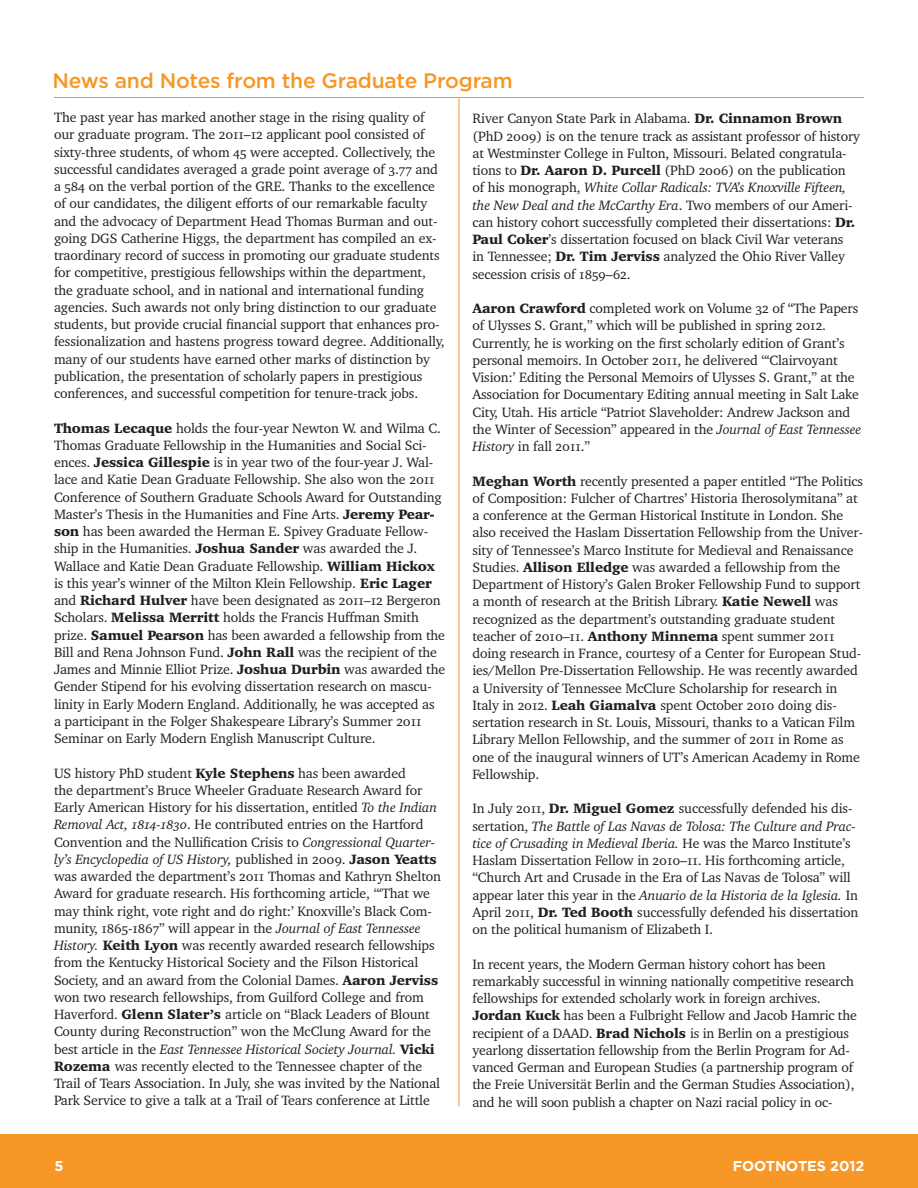
<style>
.page{position:relative;width:918px;height:1188px;background:#fff}
.page>*{position:absolute;margin:0;border:0;box-sizing:border-box;transform-origin:0 0}
.Heading_1{font:500 21px "Gotham";letter-spacing:-.01em;color:#f79727}
.t1{font:700 14.25px "Gotham";color:#fff}
.Body__no_indent{font:13.8px/17.2px "Charter OSFBT";letter-spacing:-.01em;color:#231f20}
.s1{font-weight:900}
.s2{font-style:italic}
</style>
<div class="page">
<hr style="left:54px;top:97px;width:810px;height:1px;background:#f79727">
<hr style="left:459px;top:98px;width:1px;height:1008px;background:#f79727">
<div style="left:0;top:1134px;width:918px;height:54px;background:#f79727"></div>
<p class="Heading_1" style="left:52px;top:67px;width:462px">News and Notes from the Graduate Program</p>
<p class="Body__no_indent" style="left:54px;top:109px;width:392px">The past year has marked another stage in the rising quality of our graduate program. The 2011–12 applicant pool consisted of sixty-three students, of whom 45 were accepted. Collectively, the successful candidates averaged a grade point average of 3.77 and a 584 on the verbal portion of the GRE. Thanks to the excellence of our candidates, the diligent efforts of our remarkable faculty and the advocacy of Department Head Thomas Burman and out&shy;going DGS Catherine Higgs, the department has compiled an ex&shy;traordinary record of success in promoting our graduate students for competitive, prestigious fellowships within the department, the graduate school, and in national and international funding agencies. Such awards not only bring distinction to our graduate students, but provide crucial financial support that enhances pro&shy;fessionalization and hastens progress toward degree. Additionally, many of our students have earned other marks of distinction by publication, the presentation of scholarly papers in prestigious conferences, and successful competition for tenure-track jobs.</p>
<p class="Body__no_indent" style="left:54px;top:419px;width:393px"><span class="s1">Thomas Lecaque</span> holds the four-year Newton W. and Wilma C.<br>Thomas Graduate Fellowship in the Humanities and Social Sci&shy;ences. <span class="s1">Jessica Gillespie</span> is in year two of the four-year J. Wal&shy;lace and Katie Dean Graduate Fellowship. She also won the 2011<br>Conference of Southern Graduate Schools Award for Outstanding Master’s Thesis in the Humanities and Fine Arts. <span class="s1">Jeremy Pear&shy;son</span> has been awarded the Herman E. Spivey Graduate Fellow&shy;ship in the Humanities. <span class="s1">Joshua Sander</span> was awarded the J.<br>Wallace and Katie Dean Graduate Fellowship. <span class="s1">William Hickox </span>is this year’s winner of the Milton Klein Fellowship. <span class="s1">Eric Lager </span>and <span class="s1">Richard Hulver</span> have been designated as 2011–12 Bergeron Scholars. <span class="s1">Melissa Merritt</span> holds the Francis Huffman Smith prize. <span class="s1">Samuel Pearson</span> has been awarded a fellowship from the Bill and Rena Johnson Fund. <span class="s1">John Rall</span> was the recipient of the James and Minnie Elliot Prize. <span class="s1">Joshua Durbin</span> was awarded the Gender Stipend for his evolving dissertation research on mascu&shy;linity in Early Modern England. Additionally, he was accepted as<br>a participant in the Folger Shakespeare Library’s Summer 2011<br>Seminar on Early Modern English Manuscript Culture.</p>
<p class="Body__no_indent" style="left:54px;top:764px;width:389px">US history PhD student <span class="s1">Kyle Stephens</span> has been awarded<br>the department’s Bruce Wheeler Graduate Research Award for Early American History for his dissertation, entitled <span class="s2">To the Indian Removal Act, 1814-1830</span>. He contributed entries on the Hartford Convention and the Nullification Crisis to <span class="s2">Congressional Quarter&shy;ly’s Encyclopedia of US History,</span> published in 2009. <span class="s1">Jason Yeatts </span>was awarded the department’s 2011 Thomas and Kathryn Shelton Award for graduate research. His forthcoming article, “‘That we may think right, vote right and do right:’ Knoxville’s Black Com&shy;munity, 1865-1867” will appear in the <span class="s2">Journal of East Tennessee History.</span> <span class="s1">Keith Lyon</span> was recently awarded research fellowships from the Kentucky Historical Society and the Filson Historical Society, and an award from the Colonial Dames. <span class="s1">Aaron Jerviss </span>won two research fellowships, from Guilford College and from Haverford. <span class="s1">Glenn Slater’s</span> article on “Black Leaders of Blount County during Reconstruction” won the McClung Award for the best article in the <span class="s2">East Tennessee Historical Society Journal.</span> <span class="s1">Vicki Rozema</span> was recently elected to the Tennessee chapter of the Trail of Tears Association. In July, she was invited by the National Park Service to give a talk at a Trail of Tears conference at Little</p>
<p class="Body__no_indent" style="left:472px;top:110px;width:389px">River Canyon State Park in Alabama. <span class="s1">Dr. Cinnamon Brown </span>(PhD 2009) is on the tenure track as assistant professor of history at Westminster College in Fulton, Missouri. Belated congratula&shy;tions to <span class="s1">Dr. Aaron D. Purcell</span> (PhD 2006) on the publication of his monograph, <span class="s2">White Collar Radicals: TVA’s Knoxville Fifteen, the New Deal and the McCarthy Era</span>. Two members of our Ameri&shy;can history cohort successfully completed their dissertations: <span class="s1">Dr.<br>Paul Coker</span>’s dissertation focused on black Civil War veterans<br>in Tennessee; <span class="s1">Dr. Tim Jerviss</span> analyzed the Ohio River Valley secession crisis of 1859–62.</p>
<p class="Body__no_indent" style="left:472px;top:299px;width:391px"><span class="s1">Aaron Crawford</span> completed work on Volume 32 of “The Papers of Ulysses S. Grant,” which will be published in spring 2012.<br>Currently, he is working on the first scholarly edition of Grant’s personal memoirs. In October 2011, he delivered “‘Clairvoyant Vision:’ Editing the Personal Memoirs of Ulysses S. Grant,” at the Association for Documentary Editing annual meeting in Salt Lake City, Utah. His article “Patriot Slaveholder: Andrew Jackson and the Winter of Secession” appeared in the <span class="s2">Journal of East Tennessee History</span> in fall 2011.”</p>
<p class="Body__no_indent" style="left:472px;top:472px;width:392px"><span class="s1">Meghan Worth</span> recently presented a paper entitled “The Politics of Composition: Fulcher of Chartres’ Historia Iherosolymitana” at a conference at the German Historical Institute in London. She also received the Haslam Dissertation Fellowship from the Univer&shy;sity of Tennessee’s Marco Institute for Medieval and Renaissance Studies. <span class="s1">Allison Elledge</span> was awarded a fellowship from the Department of History’s Galen Broker Fellowship Fund to support a month of research at the British Library. <span class="s1">Katie Newell</span> was recognized as the department’s outstanding graduate student teacher of 2010–11. <span class="s1">Anthony Minnema</span> spent summer 2011 doing research in France, courtesy of a Center for European Stud&shy;ies/Mellon Pre-Dissertation Fellowship. He was recently awarded a University of Tennessee McClure Scholarship for research in Italy in 2012. <span class="s1">Leah Giamalva</span> spent October 2010 doing dis&shy;sertation research in St. Louis, Missouri, thanks to a Vatican Film Library Mellon Fellowship, and the summer of 2011 in Rome as one of the inaugural winners of UT’s American Academy in Rome Fellowship.</p>
<p class="Body__no_indent" style="left:472px;top:800px;width:388px">In July 2011, <span class="s1">Dr. Miguel Gomez</span> successfully defended his dis&shy;sertation, <span class="s2">The Battle of Las Navas de Tolosa: The Culture and Prac&shy;tice of Crusading in Medieval Iberia.</span> He was the Marco Institute’s Haslam Dissertation Fellow in 2010–11. His forthcoming article, “Church Art and Crusade in the Era of Las Navas de Tolosa” will appear later this year in the <span class="s2">Anuario de la Historia de la Iglesia.</span> In April 2011, <span class="s1">Dr. Ted Booth</span> successfully defended his dissertation on the political humanism of Elizabeth I.</p>
<p class="Body__no_indent" style="left:472px;top:955px;width:386px">In recent years, the Modern German history cohort has been remarkably successful in winning nationally competitive research fellowships for extended scholarly work in foreign archives.<br><span class="s1">Jordan Kuck</span> has been a Fulbright Fellow and Jacob Hamric the recipient of a DAAD. <span class="s1">Brad Nichols</span> is in Berlin on a prestigious yearlong dissertation fellowship from the Berlin Program for Ad&shy;vanced German and European Studies (a partnership program of the Freie Universität Berlin and the German Studies Association), and he will soon publish a chapter on Nazi racial policy in oc-</p>
<p class="t1" style="left:54px;top:1156px;width:10px">5</p>
<p class="t1" style="left:733px;top:1156px;width:133px">FOOTNOTES 2012</p>
</div>
